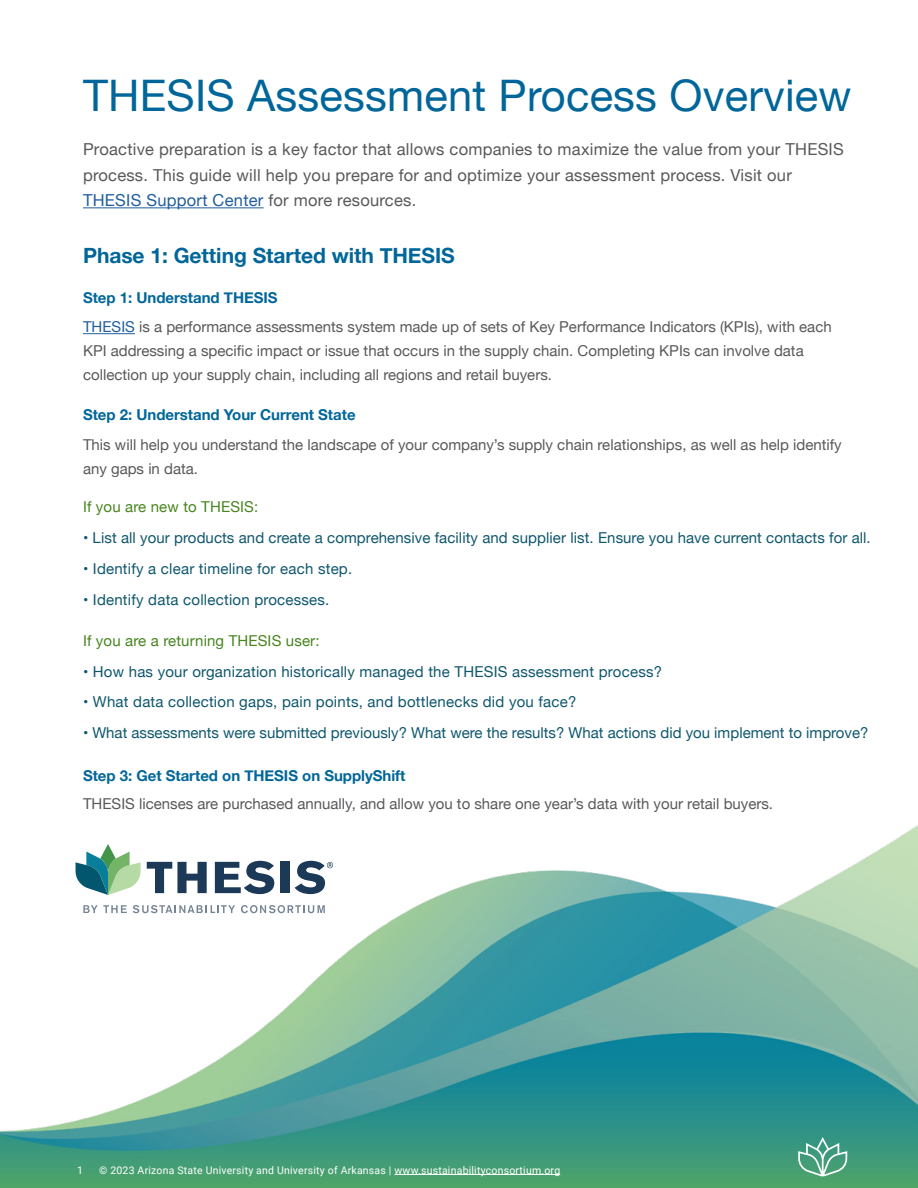
<style>
.page{position:relative;width:918px;height:1188px;background:#fff}
.page>*{position:absolute;margin:0;border:0;box-sizing:border-box;transform-origin:0 0}
.t1{font:43.5px "Helvetica Neue";letter-spacing:.005em;color:#069}
.t2{font:700 21px "Helvetica Neue";color:#069}
.t3{font:16.5px/25.5px "Helvetica Neue";letter-spacing:.015em;color:#58595b}
.t4{font:15px/24px "Helvetica Neue";color:#58595b}
.t5{font:15px "Helvetica Neue";letter-spacing:.005em;color:#0f576e}
.t6{font:700 15px "Helvetica Neue";color:#069}
.t7{font:15px "Helvetica Neue";letter-spacing:.01em;color:#47851f}
.t8{font:10.5px "Roboto";letter-spacing:.02em;color:#fff}
.s1{color:#215e9e}
</style>
<div class="page">
<img style="left:0;top:825px;width:918px;height:363px">
<hr style="left:394px;top:1174px;width:166px;height:1px;background:#fff">
<hr style="left:83px;top:333px;width:52px;height:1px;background:#215e9e">
<hr style="left:83px;top:207px;width:181px;height:1px;background:#215e9e">
<svg style="left:798px;top:1137px;width:49px;height:39px;background:#67af96"></svg>
<svg style="left:83px;top:905px;width:44px;height:8px"></svg>
<svg style="left:133px;top:905px;width:102px;height:8px"></svg>
<svg style="left:241px;top:905px;width:84px;height:8px"></svg>
<svg style="left:147px;top:862px;width:60px;height:31px"></svg>
<svg style="left:215px;top:861px;width:59px;height:33px"></svg>
<div style="left:280px;top:862px;width:9px;height:31px;background:#1c3a57"></div>
<svg style="left:76px;top:844px;width:65px;height:51px"></svg>
<svg style="left:295px;top:861px;width:38px;height:33px"></svg>
<h1 class="t1" style="left:83px;top:64px;width:770px">THESIS Assessment Process Overview</h1>
<p class="t3" style="left:83px;top:138px;width:762px">Proactive preparation is a key factor that allows companies to maximize the value from your THESIS process. This guide will help you prepare for and optimize your assessment process. Visit our<br><span class="s1">THESIS Support Center</span> for more resources.</p>
<h2 class="t2" style="left:83px;top:240px;width:373px">Phase 1: Getting Started with THESIS</h2>
<p class="t6" style="left:83px;top:285px;width:196px">Step 1: Understand THESIS</p>
<p class="t4" style="left:83px;top:316px;width:750px"><span class="s1">THESIS</span> is a performance assessments system made up of sets of Key Performance Indicators (KPIs), with each<br>KPI addressing a specific impact or issue that occurs in the supply chain. Completing KPIs can involve data collection up your supply chain, including all regions and retail buyers.</p>
<p class="t6" style="left:83px;top:403px;width:274px">Step 2: Understand Your Current State</p>
<p class="t4" style="left:83px;top:434px;width:760px">This will help you understand the landscape of your company’s supply chain relationships, as well as help identify any gaps in data.</p>
<p class="t7" style="left:83px;top:496px;width:177px">If you are new to THESIS:</p>
<p class="t5" style="left:83px;top:527px;width:789px">• List all your products and create a comprehensive facility and supplier list. Ensure you have current contacts for all.</p>
<p class="t5" style="left:83px;top:558px;width:271px">• Identify a clear timeline for each step.</p>
<p class="t5" style="left:83px;top:588px;width:248px">• Identify data collection processes.</p>
<p class="t7" style="left:83px;top:630px;width:238px">If you are a returning THESIS user:</p>
<p class="t5" style="left:83px;top:660px;width:581px">• How has your organization historically managed the THESIS assessment process?</p>
<p class="t5" style="left:83px;top:691px;width:495px">• What data collection gaps, pain points, and bottlenecks did you face?</p>
<p class="t5" style="left:83px;top:722px;width:787px">• What assessments were submitted previously? What were the results? What actions did you implement to improve?</p>
<p class="t6" style="left:83px;top:764px;width:324px">Step 3: Get Started on THESIS on SupplyShift</p>
<p class="t4" style="left:83px;top:793px;width:692px">THESIS licenses are purchased annually, and allow you to share one year’s data with your retail buyers.</p>
<p class="t8" style="left:77px;top:1163px;width:7px">1</p>
<p class="t8" style="left:99px;top:1163px;width:463px">© 2023 Arizona State University and University of Arkansas | www.sustainabilityconsortium.org</p>
</div>
